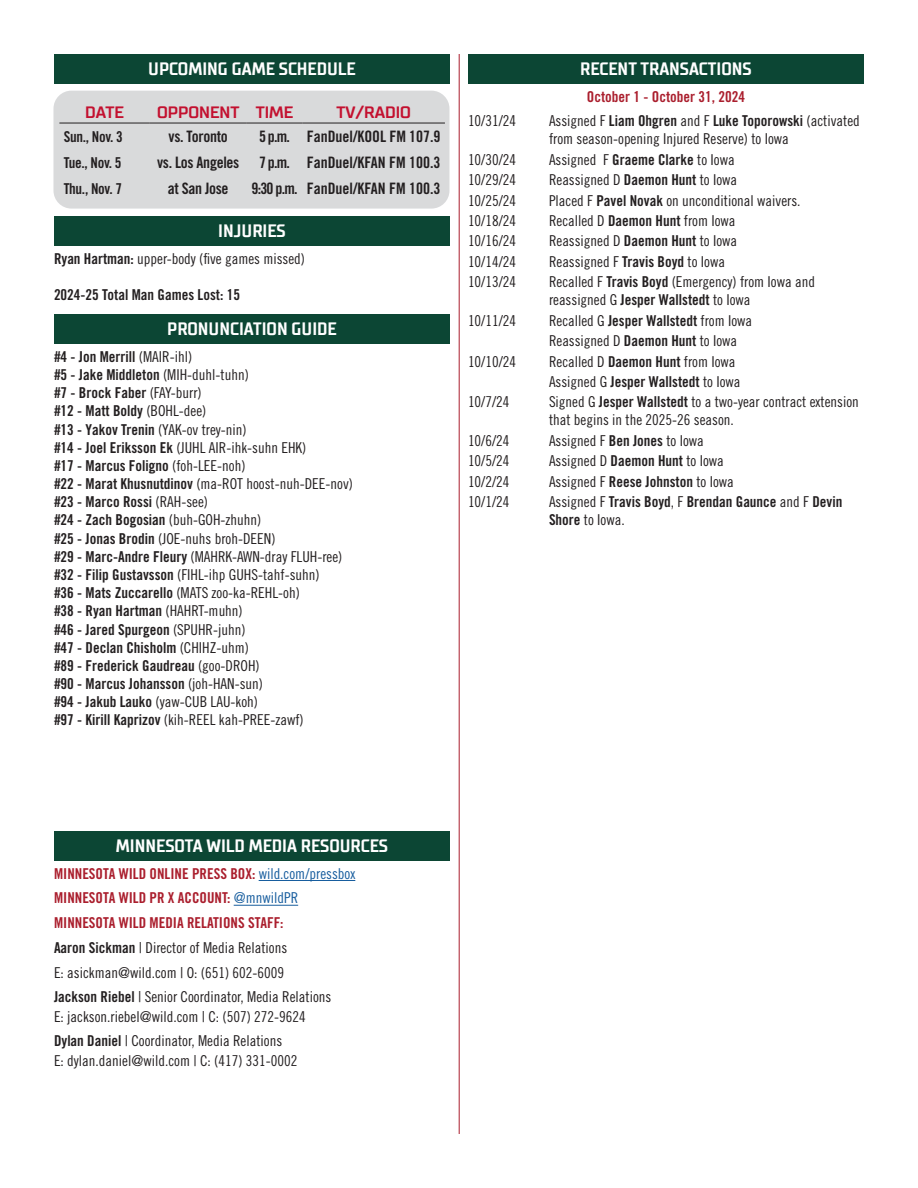
<style>
.page{position:relative;width:918px;height:1188px;background:#fff}
.page>*{position:absolute;margin:0;border:0;box-sizing:border-box;transform-origin:0 0}
.Big_Player_Stat_Box{font:700 18px "TT Supermolot Condensed";color:#fff}
.t1{font:700 16.5px "TT Supermolot";color:#c3102f}
.Schedule_Bold{font:15.75px "Trade Gothic LT Std Bd Cn 20";color:#231f20}
.Schedule{font:15.75px "Trade Gothic LT Std Bd Cn 20";letter-spacing:-.02em;color:#231f20}
.body_textt{font:15px/18px "Trade Gothic LT Std Cn 18";color:#231f20}
.body_textt-2{font:15px/18px "Trade Gothic LT Std Bd Cn 20";color:#231f20}
.body_textt-3{font:15px "Trade Gothic LT Std Bd Cn 20";color:#aa1e2d}
.Schedule_Bold-2{font:15px "Trade Gothic LT Std Bd Cn 20";letter-spacing:-.02em;color:#231f20}
.s1{font-family:"Trade Gothic LT Std Bd Cn 20"}
.s2{font-family:"Trade Gothic LT Std Cn 18"}
.s3{font-family:"Trade Gothic LT Std Cn 18";color:#175d9e}
</style>
<div class="page">
<div style="left:54px;top:314px;width:396px;height:29px;background:#0c4634"></div>
<hr style="left:459px;top:54px;width:1px;height:1080px;background:#aa1e2d">
<div style="left:468px;top:54px;width:396px;height:29px;background:#0c4634"></div>
<div style="left:54px;top:831px;width:396px;height:29px;background:#0c4634"></div>
<hr style="left:259px;top:880px;width:96px;height:1px;background:#175d9e">
<hr style="left:234px;top:905px;width:64px;height:1px;background:#175d9e">
<div style="left:54px;top:216px;width:396px;height:29px;background:#0c4634"></div>
<div style="left:54px;top:54px;width:396px;height:29px;background:#0c4634"></div>
<div style="left:53px;top:91px;width:396px;height:118px;background:#d9dadb;border-radius:18px"></div>
<hr style="left:59px;top:123px;width:91px;height:1px;background:#231f20">
<hr style="left:150px;top:123px;width:97px;height:1px;background:#231f20">
<hr style="left:247px;top:123px;width:55px;height:1px;background:#231f20">
<hr style="left:302px;top:123px;width:143px;height:1px;background:#231f20">
<p class="Big_Player_Stat_Box" style="left:148px;top:58px;width:209px">UPCOMING GAME SCHEDULE</p>
<p class="t1" style="left:85px;top:102px;width:40px">DATE</p>
<p class="t1" style="left:157px;top:102px;width:84px">OPPONENT</p>
<p class="t1" style="left:256px;top:102px;width:39px">TIME</p>
<p class="t1" style="left:336px;top:102px;width:76px">TV/RADIO</p>
<p class="Schedule_Bold-2" style="left:64px;top:127px;width:61px">Sun., Nov. 3</p>
<p class="Schedule" style="left:169px;top:127px;width:61px">vs. Toronto</p>
<p class="Schedule_Bold" style="left:259px;top:127px;width:33px">5 p.m.</p>
<p class="Schedule_Bold" style="left:307px;top:127px;width:135px">FanDuel/KOOL FM 107.9</p>
<p class="Schedule_Bold-2" style="left:64px;top:153px;width:59px">Tue., Nov. 5</p>
<p class="Schedule" style="left:157px;top:153px;width:84px">vs. Los Angeles</p>
<p class="Schedule_Bold" style="left:259px;top:153px;width:33px">7 p.m.</p>
<p class="Schedule_Bold" style="left:307px;top:153px;width:135px">FanDuel/KFAN FM 100.3</p>
<p class="Schedule_Bold-2" style="left:64px;top:179px;width:60px">Thu., Nov. 7</p>
<p class="Schedule" style="left:168px;top:179px;width:62px">at San Jose</p>
<p class="Schedule_Bold" style="left:252px;top:179px;width:48px">9:30 p.m.</p>
<p class="Schedule_Bold" style="left:307px;top:179px;width:135px">FanDuel/KFAN FM 100.3</p>
<p class="Big_Player_Stat_Box" style="left:218px;top:220px;width:69px">INJURIES</p>
<p class="body_textt" style="left:54px;top:249px;width:253px"><span class="s1">Ryan Hartman:</span> upper-body (five games missed)</p>
<p class="body_textt-2" style="left:54px;top:285px;width:187px">2024-25 Total Man Games Lost: 15</p>
<p class="Big_Player_Stat_Box" style="left:167px;top:318px;width:171px">PRONUNCIATION GUIDE</p>
<p class="body_textt-2" style="left:54px;top:347px;width:140px">#4 - Jon Merrill <span class="s2">(MAIR-ihl)</span></p>
<p class="body_textt-2" style="left:54px;top:366px;width:196px">#5 - Jake Middleton <span class="s2">(MIH-duhl-tuhn)</span></p>
<p class="body_textt-2" style="left:54px;top:384px;width:149px">#7 - Brock Faber <span class="s2">(FAY-burr)</span></p>
<p class="body_textt-2" style="left:54px;top:402px;width:154px">#12 - Matt Boldy <span class="s2">(BOHL-dee)</span></p>
<p class="body_textt" style="left:54px;top:420px;width:194px"><span class="s1">#13 - Yakov Trenin</span> (YAK-ov trey-nin)</p>
<p class="body_textt" style="left:54px;top:438px;width:254px"><span class="s1">#14 - Joel Eriksson Ek</span> (JUHL AIR-ihk-suhn EHK)</p>
<p class="body_textt-2" style="left:54px;top:456px;width:193px">#17 - Marcus Foligno <span class="s2">(foh-LEE-noh)</span></p>
<p class="body_textt" style="left:54px;top:475px;width:301px"><span class="s1">#22 - Marat Khusnutdinov</span> (ma-ROT hoost-nuh-DEE-nov)</p>
<p class="body_textt-2" style="left:54px;top:493px;width:156px">#23 - Marco Rossi <span class="s2">(RAH-see)</span></p>
<p class="body_textt-2" style="left:54px;top:511px;width:209px">#24 - Zach Bogosian <span class="s2">(buh-GOH-zhuhn)</span></p>
<p class="body_textt" style="left:54px;top:529px;width:223px"><span class="s1">#25 - Jonas Brodin</span> (JOE-nuhs broh-DEEN)</p>
<p class="body_textt" style="left:54px;top:547px;width:290px"><span class="s1">#29 - Marc-Andre Fleury</span> (MAHRK-AWN-dray FLUH-ree)</p>
<p class="body_textt" style="left:54px;top:565px;width:267px"><span class="s1">#32 - Filip Gustavsson</span> (FIHL-ihp GUHS-tahf-suhn)</p>
<p class="body_textt" style="left:54px;top:584px;width:247px"><span class="s1">#36 - Mats Zuccarello</span> (MATS zoo-ka-REHL-oh)</p>
<p class="body_textt-2" style="left:54px;top:602px;width:190px">#38 - Ryan Hartman <span class="s2">(HAHRT-muhn)</span></p>
<p class="body_textt-2" style="left:54px;top:620px;width:193px">#46 - Jared Spurgeon <span class="s2">(SPUHR-juhn)</span></p>
<p class="body_textt-2" style="left:54px;top:638px;width:196px">#47 - Declan Chisholm <span class="s2">(CHIHZ-uhm)</span></p>
<p class="body_textt-2" style="left:54px;top:656px;width:207px">#89 - Frederick Gaudreau <span class="s2">(goo-DROH)</span></p>
<p class="body_textt-2" style="left:54px;top:675px;width:211px">#90 - Marcus Johansson <span class="s2">(joh-HAN-sun)</span></p>
<p class="body_textt" style="left:54px;top:693px;width:206px"><span class="s1">#94 - Jakub Lauko</span> (yaw-CUB LAU-koh)</p>
<p class="body_textt" style="left:54px;top:711px;width:251px"><span class="s1">#97 - Kirill Kaprizov</span> (kih-REEL kah-PREE-zawf)</p>
<p class="Big_Player_Stat_Box" style="left:580px;top:58px;width:173px">RECENT TRANSACTIONS</p>
<p class="body_textt-3" style="left:587px;top:87px;width:160px">October 1 - October 31, 2024</p>
<p class="body_textt" style="left:468px;top:112px;width:50px">10/31/24</p>
<p class="body_textt" style="left:549px;top:112px;width:312px">Assigned F <span class="s1">Liam Ohgren</span> and F <span class="s1">Luke Toporowski</span> (activated from season-opening Injured Reserve) to Iowa</p>
<p class="body_textt" style="left:468px;top:150px;width:50px">10/30/24</p>
<p class="body_textt" style="left:549px;top:150px;width:187px">Assigned F <span class="s1">Graeme Clarke</span> to Iowa</p>
<p class="body_textt" style="left:468px;top:171px;width:50px">10/29/24</p>
<p class="body_textt" style="left:549px;top:171px;width:190px">Reassigned D <span class="s1">Daemon Hunt</span> to Iowa</p>
<p class="body_textt" style="left:468px;top:191px;width:50px">10/25/24</p>
<p class="body_textt" style="left:549px;top:191px;width:253px">Placed F <span class="s1">Pavel Novak</span> on unconditional waivers.</p>
<p class="body_textt" style="left:468px;top:212px;width:50px">10/18/24</p>
<p class="body_textt" style="left:549px;top:212px;width:188px">Recalled D <span class="s1">Daemon Hunt</span> from Iowa</p>
<p class="body_textt" style="left:468px;top:232px;width:50px">10/16/24</p>
<p class="body_textt" style="left:549px;top:232px;width:190px">Reassigned D <span class="s1">Daemon Hunt</span> to Iowa</p>
<p class="body_textt" style="left:468px;top:252px;width:50px">10/14/24</p>
<p class="body_textt" style="left:549px;top:252px;width:178px">Reassigned F <span class="s1">Travis Boyd</span> to Iowa</p>
<p class="body_textt" style="left:468px;top:273px;width:50px">10/13/24</p>
<p class="body_textt" style="left:549px;top:273px;width:268px">Recalled F <span class="s1">Travis Boyd</span> (Emergency) from Iowa and reassigned G <span class="s1">Jesper Wallstedt</span> to Iowa</p>
<p class="body_textt" style="left:468px;top:311px;width:50px">10/11/24</p>
<p class="body_textt" style="left:549px;top:311px;width:205px">Recalled G <span class="s1">Jesper Wallstedt</span> from Iowa</p>
<p class="body_textt" style="left:549px;top:332px;width:190px">Reassigned D <span class="s1">Daemon Hunt</span> to Iowa</p>
<p class="body_textt" style="left:468px;top:352px;width:50px">10/10/24</p>
<p class="body_textt" style="left:549px;top:352px;width:188px">Recalled D <span class="s1">Daemon Hunt</span> from Iowa</p>
<p class="body_textt" style="left:549px;top:373px;width:193px">Assigned G <span class="s1">Jesper Wallstedt</span> to Iowa</p>
<p class="body_textt" style="left:468px;top:393px;width:43px">10/7/24</p>
<p class="body_textt" style="left:549px;top:393px;width:311px">Signed G <span class="s1">Jesper Wallstedt</span> to a two-year contract extension that begins in the 2025-26 season.</p>
<p class="body_textt" style="left:468px;top:431px;width:43px">10/6/24</p>
<p class="body_textt" style="left:549px;top:431px;width:156px">Assigned F <span class="s1">Ben Jones</span> to Iowa</p>
<p class="body_textt" style="left:468px;top:452px;width:43px">10/5/24</p>
<p class="body_textt" style="left:549px;top:452px;width:176px">Assigned D <span class="s1">Daemon Hunt</span> to Iowa</p>
<p class="body_textt" style="left:468px;top:472px;width:43px">10/2/24</p>
<p class="body_textt" style="left:549px;top:472px;width:186px">Assigned F <span class="s1">Reese Johnston</span> to Iowa</p>
<p class="body_textt" style="left:468px;top:493px;width:43px">10/1/24</p>
<p class="body_textt-2" style="left:549px;top:493px;width:295px"><span class="s2">Assigned F</span> Travis Boyd<span class="s2">, F</span> Brendan Gaunce <span class="s2">and F</span> Devin<br>Shore <span class="s2">to Iowa.</span></p>
<p class="Big_Player_Stat_Box" style="left:116px;top:835px;width:274px">MINNESOTA WILD MEDIA RESOURCES</p>
<p class="body_textt-3" style="left:54px;top:864px;width:303px">MINNESOTA WILD ONLINE PRESS BOX: <span class="s3">wild.com/pressbox</span></p>
<p class="body_textt-3" style="left:54px;top:889px;width:246px">MINNESOTA WILD PR X ACCOUNT: <span class="s3">@mnwildPR</span></p>
<p class="body_textt-3" style="left:54px;top:914px;width:231px">MINNESOTA WILD MEDIA RELATIONS STAFF:</p>
<p class="body_textt" style="left:54px;top:938px;width:235px"><span class="s1">Aaron Sickman</span> | Director of Media Relations</p>
<p class="body_textt" style="left:54px;top:963px;width:232px">E: asickman@wild.com | O: (651) 602-6009</p>
<p class="body_textt" style="left:54px;top:987px;width:279px"><span class="s1">Jackson Riebel</span> | Senior Coordinator, Media Relations</p>
<p class="body_textt" style="left:54px;top:1007px;width:253px">E: jackson.riebel@wild.com | C: (507) 272-9624</p>
<p class="body_textt" style="left:54px;top:1031px;width:230px"><span class="s1">Dylan Daniel</span> | Coordinator, Media Relations</p>
<p class="body_textt" style="left:54px;top:1052px;width:245px">E: dylan.daniel@wild.com | C: (417) 331-0002</p>
</div>
